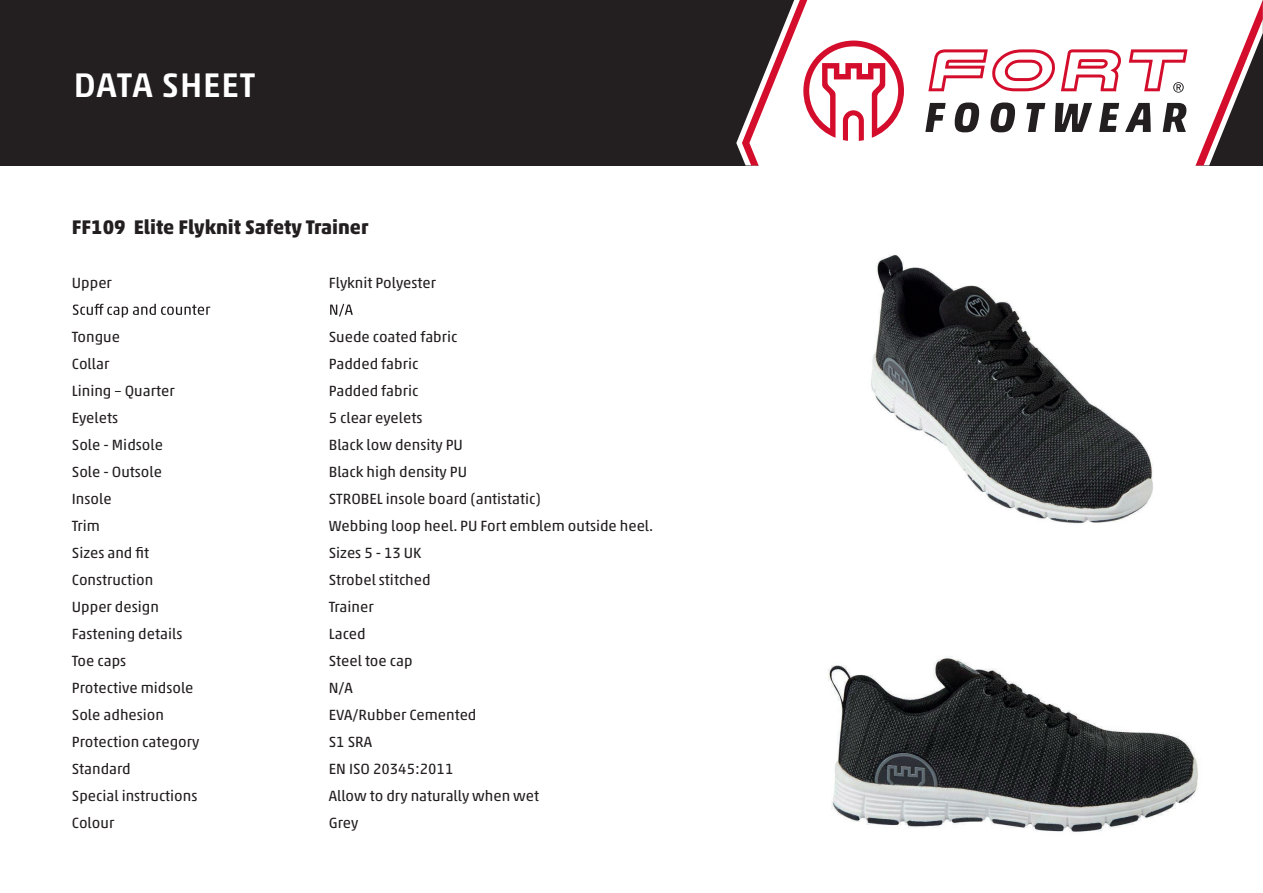
<style>
.page{position:relative;width:1263px;height:893px;background:#fff}
.page>*{position:absolute;margin:0;border:0;box-sizing:border-box;transform-origin:0 0}
.t1{font:500 34.65px "Akko Pro";letter-spacing:.03em;color:#fff}
.t2{font:700 19.95px "Akko Pro";color:#231f20}
.t3{font:15px "Akko Pro";color:#231f20}
</style>
<div class="page">
<svg style="left:73px;top:304px;width:280px;height:13px"></svg>
<div style="left:0;top:0;width:865px;height:165px;background:#231f20"></div>
<svg style="left:749px;top:0;width:116px;height:166px;fill:#fff"></svg>
<svg style="left:803px;top:41px;width:101px;height:100px"></svg>
<svg style="left:925px;top:0;width:338px;height:166px"></svg>
<img style="left:871px;top:255px;width:282px;height:269px">
<img style="left:828px;top:657px;width:370px;height:175px">
<h1 class="t1" style="left:74px;top:64px;width:183px">DATA SHEET</h1>
<h2 class="t2" style="left:72px;top:214px;width:298px">FF109 Elite Flyknit Safety Trainer</h2>
<p class="t3" style="left:72px;top:274px;width:42px">Upper</p>
<p class="t3" style="left:329px;top:274px;width:109px">Flyknit Polyester</p>
<p class="t3" style="left:72px;top:328px;width:50px">Tongue</p>
<p class="t3" style="left:329px;top:328px;width:130px">Suede coated fabric</p>
<p class="t3" style="left:72px;top:355px;width:39px">Collar</p>
<p class="t3" style="left:329px;top:355px;width:91px">Padded fabric</p>
<p class="t3" style="left:72px;top:382px;width:104px">Lining – Quarter</p>
<p class="t3" style="left:329px;top:382px;width:91px">Padded fabric</p>
<p class="t3" style="left:72px;top:409px;width:48px">Eyelets</p>
<p class="t3" style="left:329px;top:409px;width:95px">5 clear eyelets</p>
<p class="t3" style="left:72px;top:436px;width:93px">Sole - Midsole</p>
<p class="t3" style="left:329px;top:436px;width:136px">Black low density PU</p>
<p class="t3" style="left:72px;top:463px;width:92px">Sole - Outsole</p>
<p class="t3" style="left:329px;top:463px;width:140px">Black high density PU</p>
<p class="t3" style="left:72px;top:490px;width:41px">Insole</p>
<p class="t3" style="left:329px;top:490px;width:214px">STROBEL insole board (antistatic)</p>
<p class="t3" style="left:72px;top:517px;width:30px">Trim</p>
<p class="t3" style="left:329px;top:517px;width:326px">Webbing loop heel. PU Fort emblem outside heel.</p>
<p class="t3" style="left:72px;top:544px;width:79px">Sizes and fit</p>
<p class="t3" style="left:329px;top:544px;width:94px">Sizes 5 - 13 UK</p>
<p class="t3" style="left:72px;top:571px;width:83px">Construction</p>
<p class="t3" style="left:329px;top:571px;width:103px">Strobel stitched</p>
<p class="t3" style="left:72px;top:598px;width:88px">Upper design</p>
<p class="t3" style="left:329px;top:598px;width:46px">Trainer</p>
<p class="t3" style="left:72px;top:625px;width:112px">Fastening details</p>
<p class="t3" style="left:329px;top:625px;width:38px">Laced</p>
<p class="t3" style="left:72px;top:652px;width:56px">Toe caps</p>
<p class="t3" style="left:329px;top:652px;width:85px">Steel toe cap</p>
<p class="t3" style="left:72px;top:679px;width:123px">Protective midsole</p>
<p class="t3" style="left:329px;top:679px;width:26px">N/A</p>
<p class="t3" style="left:72px;top:706px;width:94px">Sole adhesion</p>
<p class="t3" style="left:329px;top:706px;width:149px">EVA/Rubber Cemented</p>
<p class="t3" style="left:72px;top:733px;width:129px">Protection category</p>
<p class="t3" style="left:329px;top:733px;width:45px">S1 SRA</p>
<p class="t3" style="left:72px;top:760px;width:60px">Standard</p>
<p class="t3" style="left:329px;top:760px;width:126px">EN ISO 20345:2011</p>
<p class="t3" style="left:72px;top:787px;width:127px">Special instructions</p>
<p class="t3" style="left:329px;top:787px;width:212px">Allow to dry naturally when wet</p>
<p class="t3" style="left:72px;top:814px;width:44px">Colour</p>
<p class="t3" style="left:329px;top:814px;width:31px">Grey</p>
</div>
